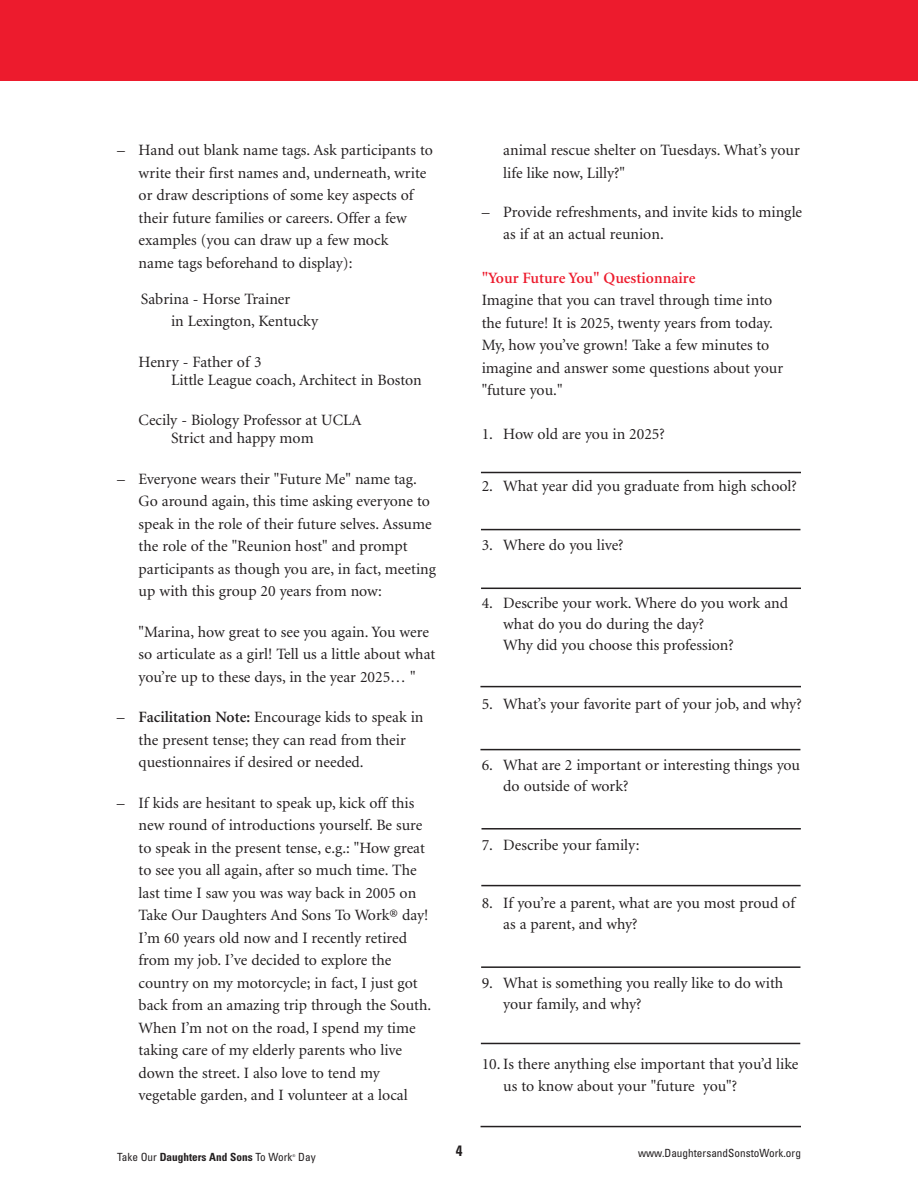
<style>
.page{position:relative;width:918px;height:1188px;background:#fff}
.page>*{position:absolute;margin:0;border:0;box-sizing:border-box;transform-origin:0 0}
.t1{font:15.75px/22.5px "Minion";color:#231f20}
.t2{font:600 15.75px "Minion";color:#ed1b2d}
.t3{font:700 condensed 15px "Univers";color:#231f20}
.t4{font:condensed 11.25px "Univers";color:#231f20}
.t5{font:700 condensed 11.25px "Univers";color:#231f20}
.t6{font:condensed 3.75px "Univers";color:#231f20}
.s1{font-weight:600}
.s2{font-weight:400}
</style>
<div class="page">
<div style="left:0;top:0;width:918px;height:81px;background:#ed1b2d"></div>
<hr style="left:481px;top:529px;width:319px;height:1px;background:#231f20">
<hr style="left:481px;top:472px;width:320px;height:1px;background:#231f20">
<hr style="left:480px;top:686px;width:321px;height:1px;background:#231f20">
<hr style="left:481px;top:588px;width:320px;height:1px;background:#231f20">
<hr style="left:480px;top:749px;width:320px;height:1px;background:#231f20">
<hr style="left:482px;top:828px;width:319px;height:2px;background:#231f20">
<hr style="left:481px;top:1126px;width:320px;height:1px;background:#231f20">
<hr style="left:481px;top:885px;width:320px;height:1px;background:#231f20">
<hr style="left:481px;top:966px;width:319px;height:2px;background:#231f20">
<hr style="left:481px;top:1043px;width:319px;height:1px;background:#231f20">
<p class="t1" style="left:139px;top:140px;width:296px;text-indent:-22px">– Hand out blank name tags. Ask participants to write their first names and, underneath, write or draw descriptions of some key aspects of their future families or careers. Offer a few examples (you can draw up a few mock<br>name tags beforehand to display):</p>
<p class="t1" style="left:171px;top:289px;width:149px;text-indent:-30px">Sabrina - Horse Trainer<br>in Lexington, Kentucky</p>
<p class="t1" style="left:171px;top:354px;width:252px;line-height:18px;text-indent:-32px">Henry - Father of 3<br>Little League coach, Architect in Boston</p>
<p class="t1" style="left:171px;top:412px;width:192px;line-height:18px;text-indent:-32px">Cecily - Biology Professor at UCLA<br>Strict and happy mom</p>
<p class="t1" style="left:139px;top:469px;width:299px;text-indent:-22px">– Everyone wears their "Future Me" name tag.<br>Go around again, this time asking everyone to speak in the role of their future selves. Assume the role of the "Reunion host" and prompt participants as though you are, in fact, meeting up with this group 20 years from now:</p>
<p class="t1" style="left:139px;top:622px;width:298px">"Marina, how great to see you again. You were so articulate as a girl! Tell us a little about what you’re up to these days, in the year 2025… "</p>
<p class="t1" style="left:139px;top:707px;width:286px;text-indent:-22px">– <span class="s1">Facilitation Note:</span> Encourage kids to speak in the present tense; they can read from their questionnaires if desired or needed.</p>
<p class="t1" style="left:139px;top:793px;width:294px;text-indent:-22px">– If kids are hesitant to speak up, kick off this new round of introductions yourself. Be sure to speak in the present tense, e.g.: "How great to see you all again, after so much time. The last time I saw you was way back in 2005 on Take Our Daughters And Sons To Work® day!<br>I’m 60 years old now and I recently retired from my job. I’ve decided to explore the country on my motorcycle; in fact, I just got back from an amazing trip through the South.<br>When I’m not on the road, I spend my time taking care of my elderly parents who live down the street. I also love to tend my vegetable garden, and I volunteer at a local</p>
<p class="t5" style="left:117px;top:1153px;width:177px"><span class="s2">Take Our</span> Daughters And Sons <span class="s2">To Work</span></p>
<p class="t6" style="left:292px;top:1154px;width:4px">®</p>
<p class="t4" style="left:298px;top:1153px;width:19px">Day</p>
<p class="t1" style="left:503px;top:140px;width:298px">animal rescue shelter on Tuesdays. What’s your life like now, Lilly?"</p>
<p class="t1" style="left:503px;top:202px;width:300px;text-indent:-22px">– Provide refreshments, and invite kids to mingle as if at an actual reunion.</p>
<p class="t2" style="left:482px;top:271px;width:215px">"Your Future You" Questionnaire</p>
<p class="t1" style="left:482px;top:290px;width:303px">Imagine that you can travel through time into the future! It is 2025, twenty years from today.<br>My, how you’ve grown! Take a few minutes to imagine and answer some questions about your "future you."</p>
<p class="t1" style="left:482px;top:424px;width:185px">1. How old are you in 2025?</p>
<p class="t1" style="left:482px;top:476px;width:317px">2. What year did you graduate from high school?</p>
<p class="t1" style="left:482px;top:535px;width:143px">3. Where do you live?</p>
<p class="t1" style="left:503px;top:594px;width:286px;line-height:21px;text-indent:-22px">4. Describe your work. Where do you work and what do you do during the day?<br>Why did you choose this profession?</p>
<p class="t1" style="left:482px;top:694px;width:322px">5. What’s your favorite part of your job, and why?</p>
<p class="t1" style="left:503px;top:756px;width:298px;line-height:21px;text-indent:-22px">6. What are 2 important or interesting things you do outside of work?</p>
<p class="t1" style="left:482px;top:835px;width:159px">7. Describe your family:</p>
<p class="t1" style="left:503px;top:894px;width:293px;line-height:21px;text-indent:-22px">8. If you’re a parent, what are you most proud of as a parent, and why?</p>
<p class="t1" style="left:503px;top:973px;width:282px;line-height:21px;text-indent:-22px">9. What is something you really like to do with your family, and why?</p>
<p class="t1" style="left:503px;top:1054px;width:297px;text-indent:-22px">10. Is there anything else important that you’d like us to know about your "future you"?</p>
<p class="t3" style="left:456px;top:1146px;width:8px">4</p>
<p class="t4" style="left:638px;top:1148px;width:164px">www.DaughtersandSonstoWork.org</p>
</div>
